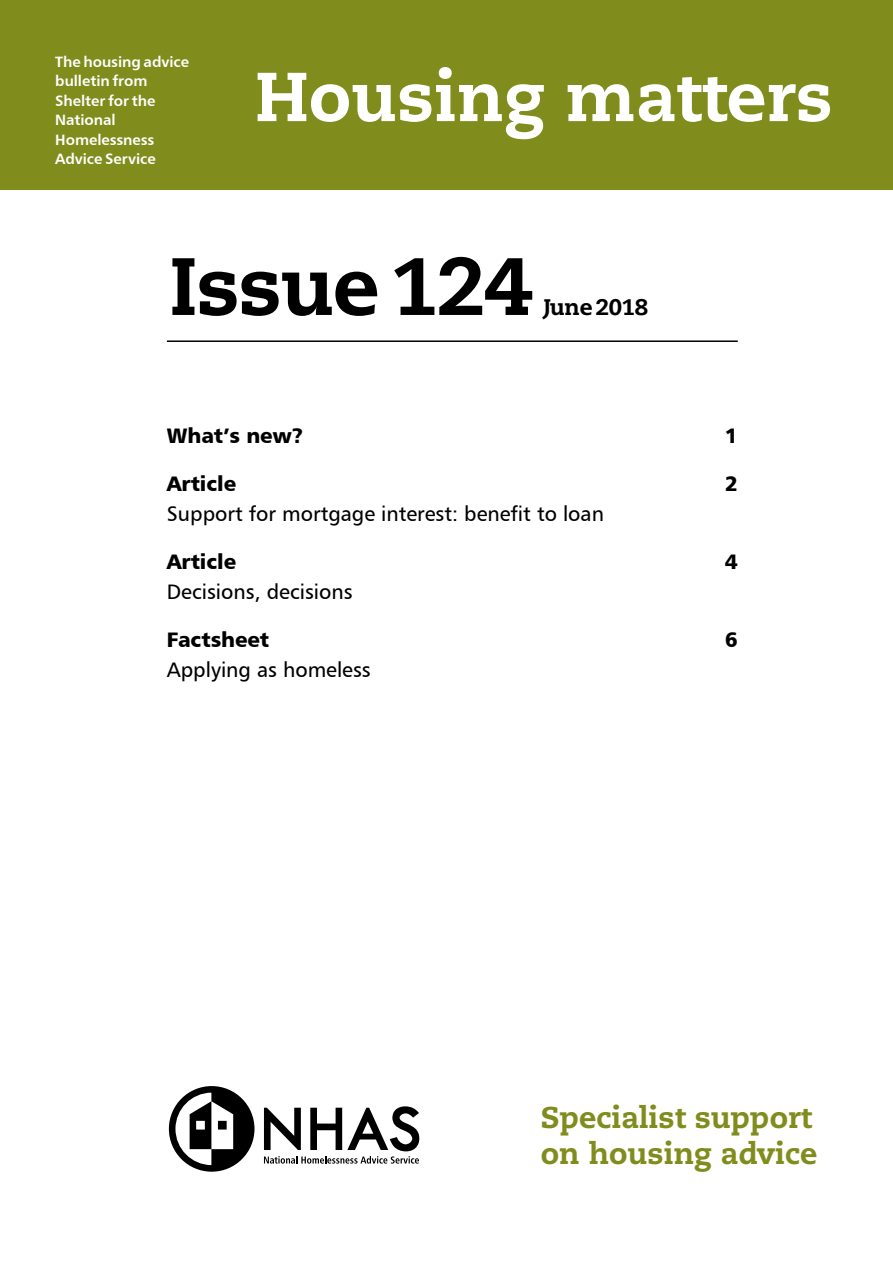
<style>
.page{position:relative;width:893px;height:1263px;background:#fff}
.page>*{position:absolute;margin:0;border:0;box-sizing:border-box;transform-origin:0 0}
.t1{font:800 81px "Caecilia LT Std";letter-spacing:-.02em;color:#000}
.t2{font:800 69px "Caecilia LT Std";color:#fff}
.t3{font:800 30px/36px "Caecilia LT Std";color:#808d1d}
.t4{font:800 22.5px "Caecilia LT Std";letter-spacing:-.015em;color:#000}
.t5{font:21px "Humanist 777 BT Roman B";color:#000}
.t6{font:21px "Humanist 777 BT Black B";letter-spacing:-.005em;color:#000}
.t7{font:15px/19.5px "Humanist 777 BT Bold B";letter-spacing:-.005em;color:#fff}
</style>
<div class="page">
<hr style="left:167px;top:340px;width:571px;height:2px;background:#000">
<svg style="left:169px;top:1086px;width:85px;height:86px"></svg>
<svg style="left:264px;top:1106px;width:155px;height:57px"></svg>
<div style="left:0;top:0;width:893px;height:189px;background:#808d1d"></div>
<p class="t7" style="left:55px;top:51px;width:135px">The housing advice bulletin from<br>Shelter for the<br>National<br>Homelessness<br>Advice Service</p>
<h2 class="t2" style="left:255px;top:54px;width:579px">Housing matters</h2>
<h1 class="t1" style="left:169px;top:236px;width:364px">Issue 124</h1>
<p class="t4" style="left:543px;top:293px;width:106px">June 2018</p>
<p class="t6" style="left:167px;top:422px;width:138px">What’s new?</p>
<p class="t6" style="left:725px;top:422px;width:14px">1</p>
<p class="t6" style="left:167px;top:470px;width:71px">Article</p>
<p class="t6" style="left:725px;top:470px;width:14px">2</p>
<p class="t5" style="left:167px;top:501px;width:439px">Support for mortgage interest: benefit to loan</p>
<p class="t6" style="left:167px;top:548px;width:71px">Article</p>
<p class="t6" style="left:725px;top:548px;width:14px">4</p>
<p class="t5" style="left:167px;top:579px;width:187px">Decisions, decisions</p>
<p class="t6" style="left:167px;top:626px;width:104px">Factsheet</p>
<p class="t6" style="left:725px;top:626px;width:14px">6</p>
<p class="t5" style="left:167px;top:657px;width:205px">Applying as homeless</p>
<h3 class="t3" style="left:541px;top:1099px;width:278px">Specialist support on housing advice</h3>
</div>
